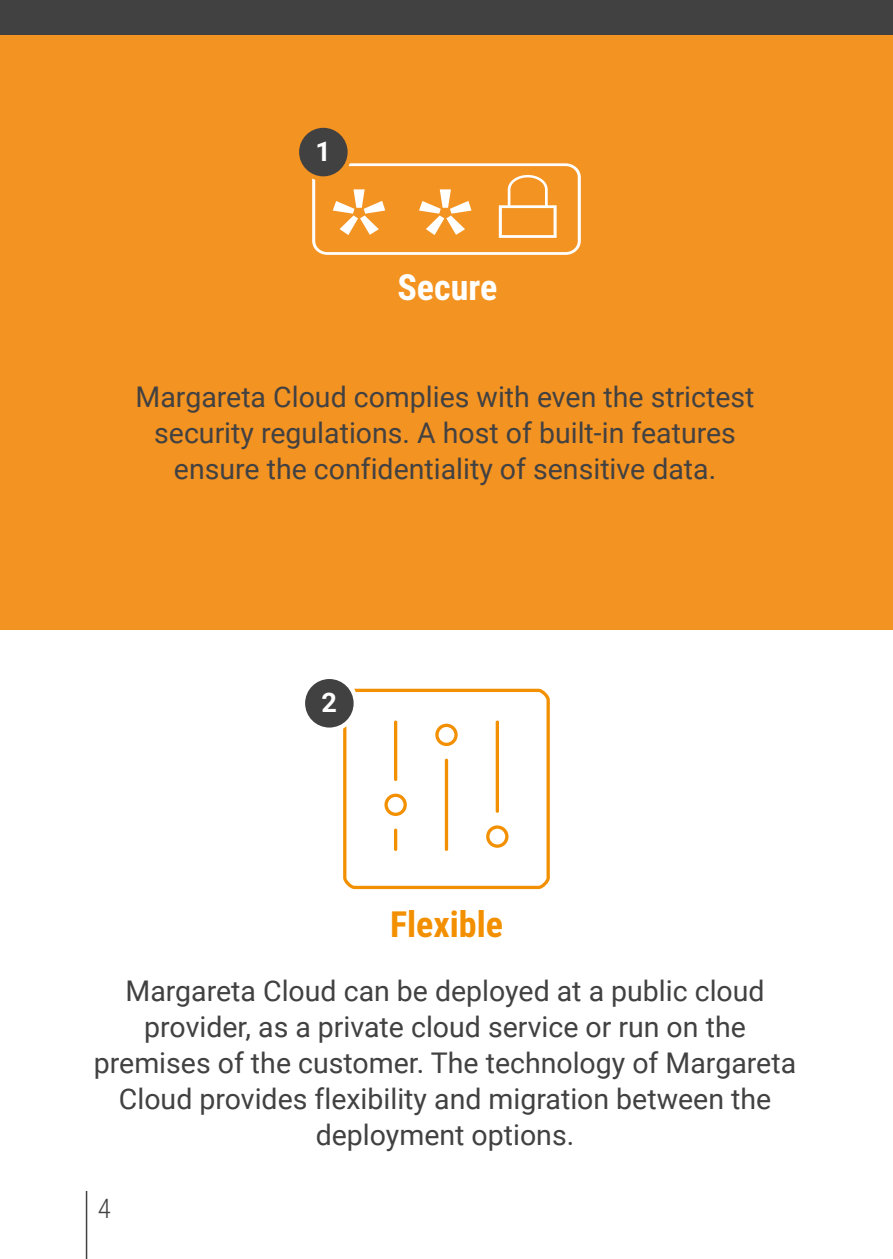
<style>
.page{position:relative;width:893px;height:1259px;background:#fff}
.page>*{position:absolute;margin:0;border:0;box-sizing:border-box;transform-origin:0 0}
.t1{font:700 36px "Roboto Condensed";color:#f39001}
.t2{font:700 36px "Roboto Condensed";color:#fff}
.t3{font:28.5px/36px "Roboto";color:#424142;text-align:center}
.t4{font:700 27px "Roboto";color:#fff}
.t5{font:300 27px "Roboto Condensed";color:#424142}
</style>
<div class="page">
<div style="left:0;top:0;width:893px;height:629px;background:#f39322"></div>
<svg style="left:312px;top:163px;width:269px;height:92px"></svg>
<svg style="left:343px;top:689px;width:207px;height:200px"></svg>
<div style="left:0;top:0;width:893px;height:34px;background:#424142"></div>
<div style="left:297px;top:126px;width:53px;height:53px;background:#424142;border-radius:50%"></div>
<div style="left:295px;top:123px;width:57px;height:58px;border:4px solid #f39322;border-radius:50%"></div>
<div style="left:303px;top:677px;width:53px;height:53px;background:#424142;border-radius:50%"></div>
<div style="left:301px;top:674px;width:57px;height:58px;border:4px solid #fff;border-radius:50%"></div>
<hr style="left:86px;top:1191px;width:1px;height:68px;background:#424142">
<p class="t4" style="left:316px;top:132px;width:17px">1</p>
<p class="t2" style="left:397px;top:262px;width:101px">Secure</p>
<p class="t3" style="left:136px;top:377px;width:620px">Margareta Cloud complies with even the strictest security regulations. A host of built-in features ensure the confidentiality of sensitive data.</p>
<p class="t4" style="left:322px;top:683px;width:17px">2</p>
<p class="t1" style="left:390px;top:898px;width:114px">Flexible</p>
<p class="t3" style="left:94px;top:971px;width:704px">Margareta Cloud can be deployed at a public cloud provider, as a private cloud service or run on the premises of the customer. The technology of Margareta Cloud provides flexibility and migration between the deployment options.</p>
<p class="t5" style="left:98px;top:1189px;width:15px">4</p>
</div>
